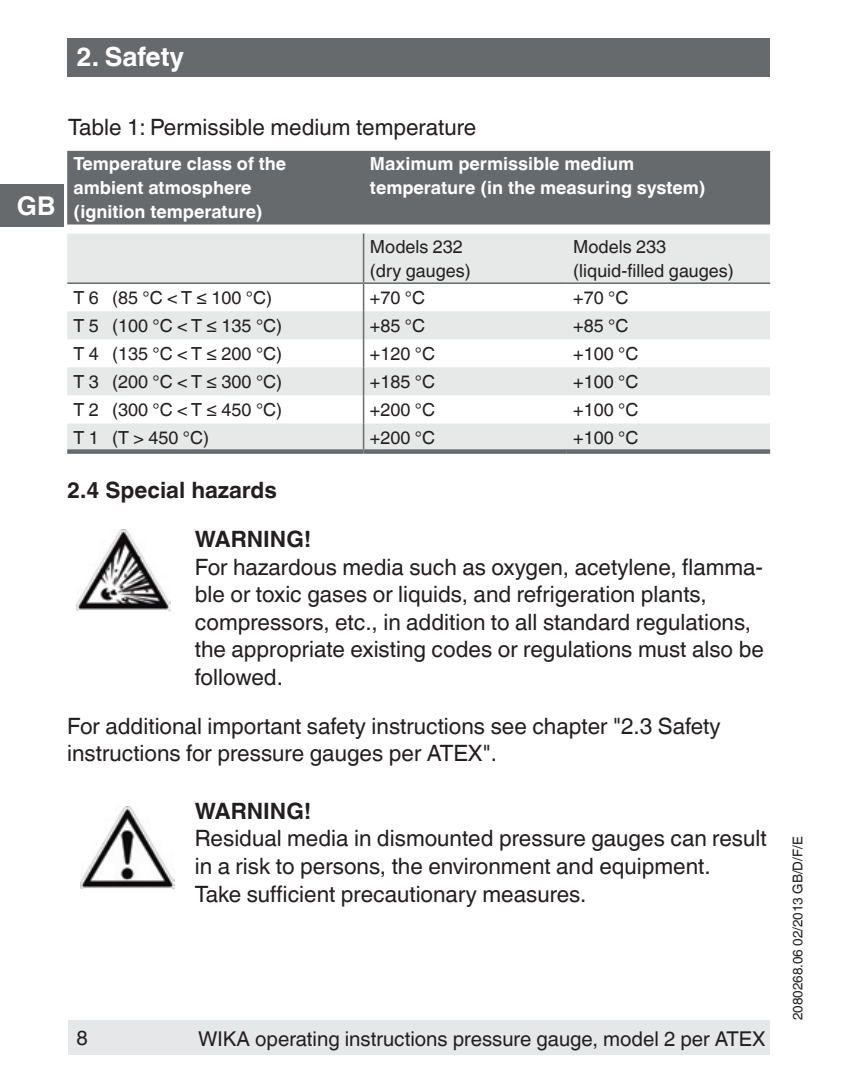
<style>
.page{position:relative;width:851px;height:1080px;background:#fff}
.page>*{position:absolute;margin:0;border:0;box-sizing:border-box;transform-origin:0 0}
.t1{font:700 26.4px "Helvetica World";color:#fff}
.t2{font:700 25.8px "Helvetica World";color:#fff}
.t3{font:22.5px/27.6px "Helvetica World";color:#231f20}
.t4{font:700 22.5px/48.6px "Helvetica World";color:#231f20}
.t5{font:20.4px "Helvetica World";color:#231f20}
.t6{font:18px/24px "Helvetica World";color:#231f20}
.t7{font:700 18px/24px "Helvetica World";color:#fff}
.t8{font:13.5px "Helvetica World";color:#231f20}
</style>
<div class="page">
<div style="left:0;top:185px;width:64px;height:42px;background:#676a6d"></div>
<div style="left:67px;top:38px;width:703px;height:39px;background:#676a6d"></div>
<div style="left:68px;top:1020px;width:701px;height:34px;background:#e6e7e9"></div>
<img style="left:81px;top:806px;width:93px;height:83px">
<img style="left:77px;top:529px;width:93px;height:82px">
<div style="left:67px;top:151px;width:703px;height:74px;background:#676a6d"></div>
<svg style="left:67px;top:234px;width:703px;height:215px;fill:#e6e9e8"></svg>
<hr style="left:363px;top:234px;width:1px;height:48px;background:#676a6d">
<hr style="left:67px;top:282px;width:296px;height:2px;background:#676a6d">
<hr style="left:363px;top:282px;width:203px;height:2px;background:#676a6d">
<hr style="left:566px;top:282px;width:204px;height:2px;background:#676a6d">
<div style="left:67px;top:449px;width:296px;height:5px;background:#676a6d"></div>
<svg style="left:363px;top:284px;width:1px;height:165px"></svg>
<div style="left:363px;top:449px;width:203px;height:5px;background:#676a6d"></div>
<div style="left:566px;top:449px;width:204px;height:5px;background:#676a6d"></div>
<p class="t1" style="left:77px;top:41px;width:109px">2. Safety</p>
<p class="t2" style="left:17px;top:191px;width:40px">GB</p>
<p class="t3" style="left:68px;top:114px;width:409px">Table 1: Permissible medium temperature</p>
<p class="t7" style="left:74px;top:152px;width:214px">Temperature class of the ambient atmosphere (ignition temperature)</p>
<p class="t7" style="left:370px;top:152px;width:337px">Maximum permissible medium temperature (in the measuring system)</p>
<p class="t6" style="left:370px;top:235px;width:102px">Models 232 (dry gauges)</p>
<p class="t6" style="left:573px;top:235px;width:162px">Models 233 (liquid-filled gauges)</p>
<p class="t6" style="left:74px;top:285px;width:200px">T 6 (85 °C &lt; T ≤ 100 °C)</p>
<p class="t6" style="left:370px;top:285px;width:57px">+70 °C</p>
<p class="t6" style="left:573px;top:285px;width:57px">+70 °C</p>
<p class="t6" style="left:74px;top:314px;width:210px">T 5 (100 °C &lt; T ≤ 135 °C)</p>
<p class="t6" style="left:370px;top:314px;width:57px">+85 °C</p>
<p class="t6" style="left:573px;top:314px;width:57px">+85 °C</p>
<p class="t6" style="left:74px;top:342px;width:210px">T 4 (135 °C &lt; T ≤ 200 °C)</p>
<p class="t6" style="left:370px;top:342px;width:67px">+120 °C</p>
<p class="t6" style="left:573px;top:342px;width:67px">+100 °C</p>
<p class="t6" style="left:74px;top:370px;width:210px">T 3 (200 °C &lt; T ≤ 300 °C)</p>
<p class="t6" style="left:370px;top:370px;width:67px">+185 °C</p>
<p class="t6" style="left:573px;top:370px;width:67px">+100 °C</p>
<p class="t6" style="left:74px;top:398px;width:210px">T 2 (300 °C &lt; T ≤ 450 °C)</p>
<p class="t6" style="left:370px;top:398px;width:67px">+200 °C</p>
<p class="t6" style="left:573px;top:398px;width:67px">+100 °C</p>
<p class="t6" style="left:74px;top:426px;width:137px">T 1 (T &gt; 450 °C)</p>
<p class="t6" style="left:370px;top:426px;width:67px">+200 °C</p>
<p class="t6" style="left:573px;top:426px;width:67px">+100 °C</p>
<p class="t4" style="left:195px;top:466px;width:118px;text-indent:-128px">2.4 Special hazards<br>WARNING!</p>
<p class="t3" style="left:195px;top:553px;width:570px">For hazardous media such as oxygen, acetylene, flamma&shy;ble or toxic gases or liquids, and refrigeration plants, compressors, etc., in addition to all standard regulations, the appropriate existing codes or regulations must also be followed.</p>
<p class="t3" style="left:67px;top:712px;width:655px">For additional important safety instructions see chapter "2.3 Safety instructions for pressure gauges per ATEX".</p>
<p class="t4" style="left:195px;top:787px;width:118px">WARNING!</p>
<p class="t3" style="left:195px;top:825px;width:573px">Residual media in dismounted pressure gauges can result in a risk to persons, the environment and equipment.<br>Take sufficient precautionary measures.</p>
<p class="t5" style="left:77px;top:1026px;width:13px">8</p>
<p class="t5" style="left:198px;top:1027px;width:569px">WIKA operating instructions pressure gauge, model 2 per ATEX</p>
<p class="t8" style="left:790px;top:1020px;width:185px;rotate:-90deg">2080268.06 02/2013 GB/D/F/E</p>
</div>
